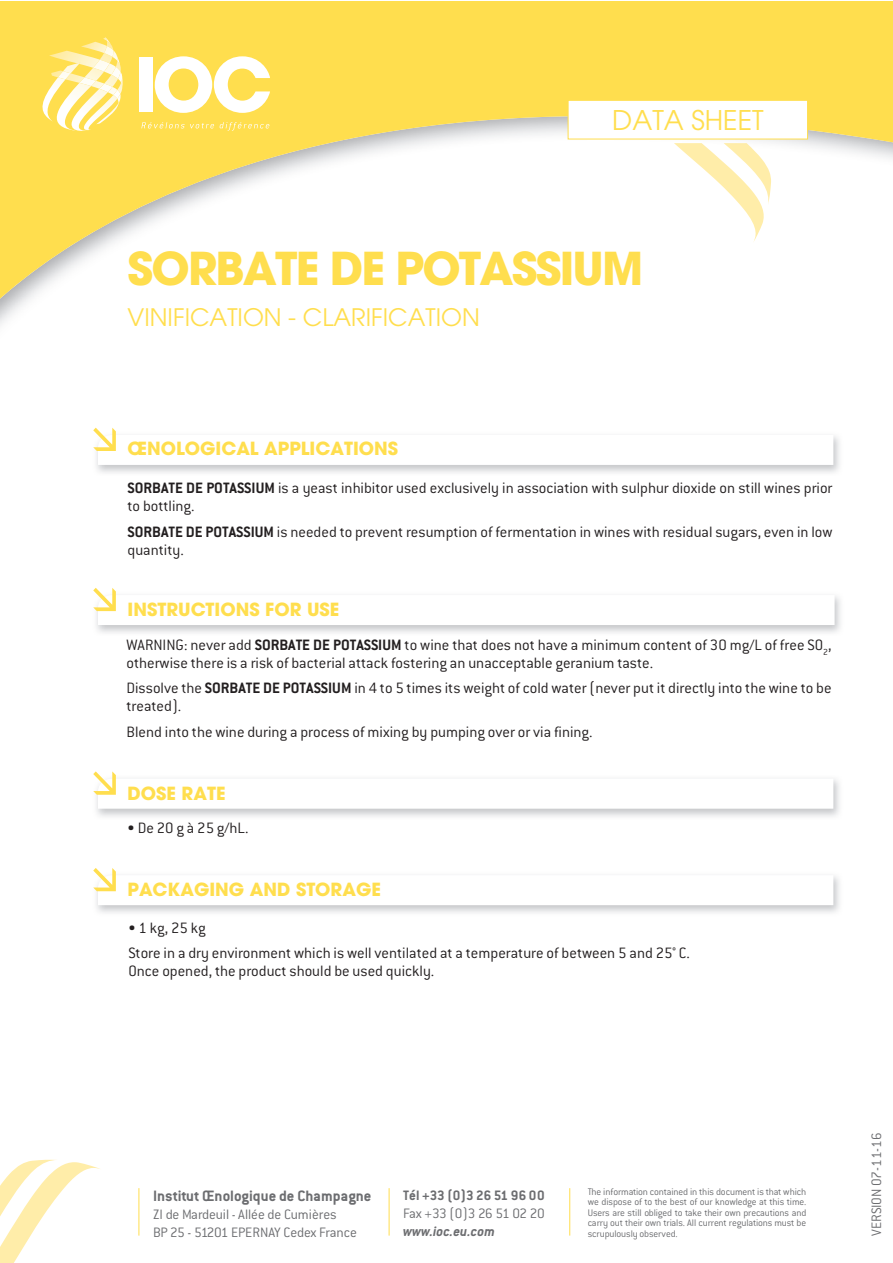
<style>
.page{position:relative;width:893px;height:1263px;background:#fff}
.page>*{position:absolute;margin:0;border:0;box-sizing:border-box;transform-origin:0 0}
.t1{font:700 45px "Avant Garde LT";letter-spacing:-.04em;color:#ffde4e}
.t2{font:27px "Avant Garde LT";color:#ffde4e}
.t3{font:24px "Avant Garde LT";color:#ffde4e}
.t4{font:700 18px "Avant Garde LT";color:#ffde4e}
.t5{font:300 16.5px/18px "Conduit ITC";color:#231f20}
.t6{font:700 16.5px "Conduit ITC";color:#6c6d70}
.t7{font:300 15px/18px "Conduit ITC";letter-spacing:-.01em;color:#6c6d70}
.t8{font:700 15px "Conduit ITC";color:#6c6d70}
.t9{font:300 15px "Conduit ITC";letter-spacing:-.03em;color:#6c6d70}
.t10{font:italic 700 15px "Conduit ITC";color:#6c6d70}
.t11{font:300 10.5px/10.5px "Conduit ITC";letter-spacing:-.015em;color:#6c6d70;text-align:justify}
.s1{font-weight:700}
</style>
<div class="page">
<svg style="left:0;top:1px;width:893px;height:324px"></svg>
<svg style="left:567px;top:100px;width:241px;height:40px"></svg>
<img style="left:49px;top:51px;width:6px;height:12px">
<img style="left:121px;top:77px;width:2px;height:53px">
<img style="left:113px;top:106px;width:8px;height:25px">
<img style="left:55px;top:37px;width:58px;height:94px">
<img style="left:93px;top:60px;width:6px;height:12px">
<img style="left:79px;top:77px;width:17px;height:9px">
<svg style="left:99px;top:37px;width:23px;height:69px"></svg>
<img style="left:39px;top:63px;width:40px;height:59px">
<svg style="left:58px;top:71px;width:13px;height:8px"></svg>
<svg style="left:141px;top:122px;width:73px;height:6px"></svg>
<svg style="left:220px;top:122px;width:49px;height:9px"></svg>
<div style="left:139px;top:57px;width:14px;height:55px;background:#fff"></div>
<svg style="left:155px;top:56px;width:115px;height:57px"></svg>
<img style="left:674px;top:143px;width:92px;height:100px">
<img style="left:724px;top:143px;width:47px;height:62px">
<svg style="left:0;top:1160px;width:100px;height:103px"></svg>
<svg style="left:93px;top:428px;width:740px;height:37px"></svg>
<svg style="left:93px;top:588px;width:742px;height:37px"></svg>
<svg style="left:93px;top:771px;width:740px;height:38px"></svg>
<svg style="left:93px;top:868px;width:740px;height:37px"></svg>
<hr style="left:139px;top:1188px;width:1px;height:47px;background:#ffde4e">
<hr style="left:389px;top:1188px;width:1px;height:47px;background:#ffde4e">
<hr style="left:569px;top:1188px;width:1px;height:47px;background:#ffde4e">
<h2 class="t2" style="left:612px;top:104px;width:153px">DATA SHEET</h2>
<h1 class="t1" style="left:128px;top:239px;width:517px">SORBATE DE POTASSIUM</h1>
<h3 class="t3" style="left:128px;top:303px;width:354px">VINIFICATION - CLARIFICATION</h3>
<p class="t4" style="left:128px;top:437px;width:272px">ŒNOLOGICAL APPLICATIONS</p>
<p class="t5" style="left:128px;top:479px;width:706px"><span class="s1">SORBATE DE POTASSIUM</span> is a yeast inhibitor used exclusively in association with sulphur dioxide on still wines prior to bottling.</p>
<p class="t5" style="left:128px;top:523px;width:706px"><span class="s1">SORBATE DE POTASSIUM</span> is needed to prevent resumption of fermentation in wines with residual sugars, even in low quantity.</p>
<p class="t4" style="left:128px;top:598px;width:213px">INSTRUCTIONS FOR USE</p>
<p class="t5" style="left:126px;top:636px;width:706px">WARNING: never add <span class="s1">SORBATE DE POTASSIUM</span> to wine that does not have a minimum content of 30 mg/L of free SO<sub>2</sub>, otherwise there is a risk of bacterial attack fostering an unacceptable geranium taste.</p>
<p class="t5" style="left:126px;top:679px;width:707px">Dissolve the <span class="s1">SORBATE DE POTASSIUM</span> in 4 to 5 times its weight of cold water (never put it directly into the wine to be treated).</p>
<p class="t5" style="left:126px;top:723px;width:468px">Blend into the wine during a process of mixing by pumping over or via fining.</p>
<p class="t4" style="left:128px;top:781px;width:99px">DOSE RATE</p>
<p class="t5" style="left:128px;top:819px;width:122px">• De 20 g à 25 g/hL.</p>
<p class="t4" style="left:128px;top:878px;width:255px">PACKAGING AND STORAGE</p>
<p class="t5" style="left:128px;top:915px;width:563px;line-height:25.5px">• 1 kg, 25 kg<br>Store in a dry environment which is well ventilated at a temperature of between 5 and 25° C.</p>
<p class="t5" style="left:128px;top:962px;width:307px">Once opened, the product should be used quickly.</p>
<p class="t6" style="left:153px;top:1186px;width:220px">Institut Œnologique de Champagne</p>
<p class="t7" style="left:153px;top:1205px;width:205px">ZI de Mardeuil - Allée de Cumières<br>BP 25 - 51201 EPERNAY Cedex France</p>
<p class="t8" style="left:403px;top:1186px;width:143px">Tél +33 (0)3 26 51 96 00</p>
<p class="t9" style="left:403px;top:1205px;width:143px">Fax +33 (0)3 26 51 02 20</p>
<p class="t10" style="left:403px;top:1222px;width:93px">www.ioc.eu.com</p>
<p class="t11" style="left:588px;top:1186px;width:220px">The information contained in this document is that which we dispose of to the best of our knowledge at this time.<br>Users are still obliged to take their own precautions and carry out their own trials. All current regulations must be scrupulously observed.</p>
<p class="t7" style="left:867px;top:1235px;width:104px;rotate:-90deg">VERSION 07-11-16</p>
</div>
